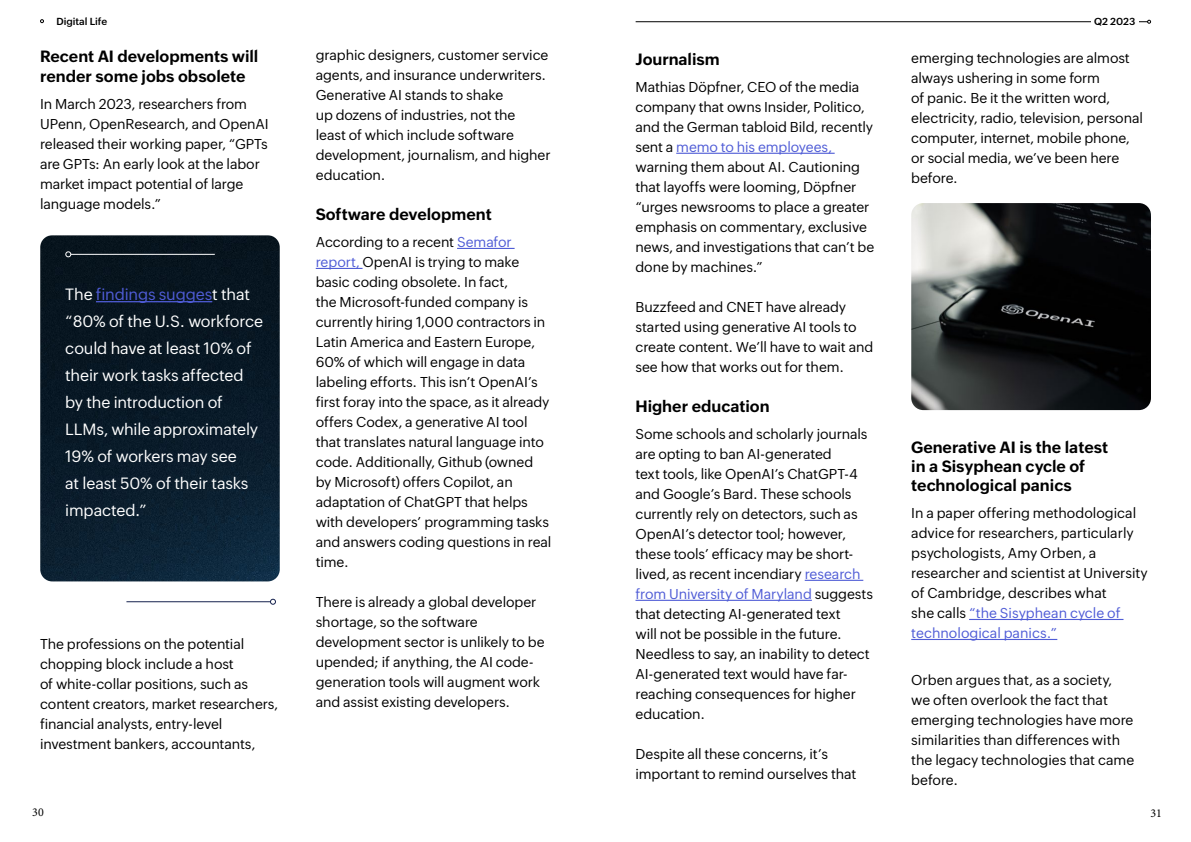
<style>
.page{position:relative;width:1191px;height:842px;background:#fff}
.page>*{position:absolute;margin:0;border:0;box-sizing:border-box;transform-origin:0 0}
.t1{font:16px/27px "Zoho Puvi";letter-spacing:-.01em;color:#fff}
.t2{font:700 16px/19.2px "Zoho Puvi";color:#000}
.t3{font:14px/20px "Zoho Puvi";letter-spacing:-.005em;color:#000}
.t4{font:12px "Minion Pro";color:#000}
.t5{font:600 10px "Zoho Puvi";color:#000}
.s1{color:#4f5cd6}
</style>
<div class="page">
<hr style="left:457px;top:248px;width:57px;height:1px;background:#4f5cd6">
<hr style="left:316px;top:268px;width:46px;height:1px;background:#4f5cd6">
<img style="left:40px;top:235px;width:240px;height:346px">
<hr style="left:126px;top:601px;width:144px;height:1px;background:#16224e">
<svg style="left:270px;top:599px;width:6px;height:6px"></svg>
<hr style="left:71px;top:254px;width:144px;height:1px;background:#fff">
<svg style="left:65px;top:251px;width:6px;height:6px"></svg>
<hr style="left:96px;top:301px;width:116px;height:1px;background:#4f5cd6">
<hr style="left:676px;top:153px;width:158px;height:1px;background:#4f5cd6">
<hr style="left:804px;top:580px;width:59px;height:1px;background:#4f5cd6">
<hr style="left:635px;top:600px;width:177px;height:1px;background:#4f5cd6">
<hr style="left:969px;top:619px;width:154px;height:1px;background:#4f5cd6">
<hr style="left:911px;top:639px;width:146px;height:1px;background:#4f5cd6">
<img style="left:911px;top:203px;width:240px;height:207px">
<hr style="left:635px;top:21px;width:512px;height:1px;background:#000">
<div style="left:1091px;top:18px;width:47px;height:8px;background:#fff"></div>
<svg style="left:40px;top:19px;width:4px;height:4px"></svg>
<p class="t5" style="left:56px;top:13px;width:52px">Digital Life</p>
<p class="t5" style="left:1094px;top:13px;width:43px">Q2 2023</p>
<p class="t2" style="left:40px;top:45px;width:220px;line-height:20px">Recent AI developments will render some jobs obsolete</p>
<p class="t3" style="left:40px;top:93px;width:230px">In March 2023, researchers from<br>UPenn, OpenResearch, and OpenAI released their working paper, “GPTs are GPTs: An early look at the labor market impact potential of large language models.”</p>
<p class="t1" style="left:65px;top:279px;width:199px">The <span class="s1">findings sugges</span>t that “80% of the U.S. workforce could have at least 10% of their work tasks affected by the introduction of<br>LLMs, while approximately<br>19% of workers may see<br>at least 50% of their tasks impacted.”</p>
<p class="t3" style="left:40px;top:633px;width:240px">The professions on the potential chopping block include a host<br>of white-collar positions, such as content creators, market researchers, financial analysts, entry-level investment bankers, accountants,</p>
<p class="t3" style="left:316px;top:44px;width:236px">graphic designers, customer service agents, and insurance underwriters.<br>Generative AI stands to shake<br>up dozens of industries, not the<br>least of which include software development, journalism, and higher education.</p>
<p class="t2" style="left:316px;top:203px;width:177px">Software development</p>
<p class="t3" style="left:316px;top:231px;width:237px">According to a recent <span class="s1">Semafor report,</span> OpenAI is trying to make basic coding obsolete. In fact,<br>the Microsoft-funded company is currently hiring 1,000 contractors in Latin America and Eastern Europe, 60% of which will engage in data labeling efforts. This isn’t OpenAI’s first foray into the space, as it already offers Codex, a generative AI tool that translates natural language into code. Additionally, Github (owned by Microsoft) offers Copilot, an adaptation of ChatGPT that helps with developers’ programming tasks and answers coding questions in real time.</p>
<p class="t3" style="left:316px;top:591px;width:230px">There is already a global developer shortage, so the software development sector is unlikely to be upended; if anything, the AI code&shy;generation tools will augment work and assist existing developers.</p>
<p class="t2" style="left:635px;top:48px;width:86px">Journalism</p>
<p class="t3" style="left:635px;top:76px;width:240px">Mathias Döpfner, CEO of the media company that owns Insider, Politico, and the German tabloid Bild, recently sent a <span class="s1">memo to his employees, </span>warning them about AI. Cautioning that layoffs were looming, Döpfner “urges newsrooms to place a greater emphasis on commentary, exclusive news, and investigations that can’t be done by machines.”</p>
<p class="t3" style="left:635px;top:296px;width:239px">Buzzfeed and CNET have already started using generative AI tools to create content. We’ll have to wait and see how that works out for them.</p>
<p class="t2" style="left:635px;top:395px;width:136px">Higher education</p>
<p class="t3" style="left:635px;top:423px;width:239px">Some schools and scholarly journals are opting to ban AI-generated<br>text tools, like OpenAI’s ChatGPT-4 and Google’s Bard. These schools currently rely on detectors, such as OpenAI’s detector tool; however, these tools’ efficacy may be short&shy;lived, as recent incendiary <span class="s1">research from University of Maryland</span> suggests that detecting AI-generated text<br>will not be possible in the future.<br>Needless to say, an inability to detect AI-generated text would have far&shy;reaching consequences for higher education.</p>
<p class="t3" style="left:635px;top:743px;width:222px">Despite all these concerns, it’s important to remind ourselves that</p>
<p class="t3" style="left:911px;top:47px;width:233px">emerging technologies are almost always ushering in some form<br>of panic. Be it the written word, electricity, radio, television, personal computer, internet, mobile phone, or social media, we’ve been here before.</p>
<p class="t2" style="left:911px;top:436px;width:198px">Generative AI is the latest in a Sisyphean cycle of technological panics</p>
<p class="t3" style="left:911px;top:502px;width:238px">In a paper offering methodological advice for researchers, particularly psychologists, Amy Orben, a researcher and scientist at University of Cambridge, describes what<br>she calls <span class="s1">“the Sisyphean cycle of technological panics.”</span></p>
<p class="t3" style="left:911px;top:669px;width:224px">Orben argues that, as a society, we often overlook the fact that emerging technologies have more similarities than differences with the legacy technologies that came before.</p>
<p class="t4" style="left:32px;top:804px;width:13px">30</p>
<p class="t4" style="left:1150px;top:805px;width:13px">31</p>
</div>
